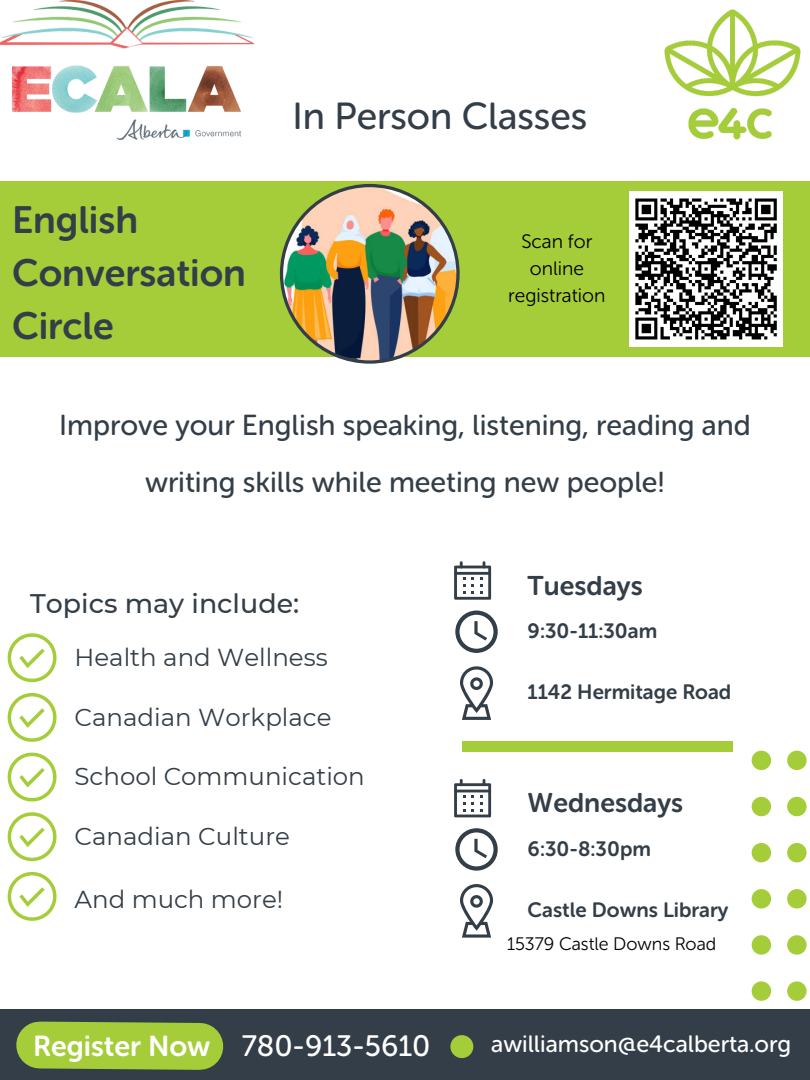
<style>
.page{position:relative;width:810px;height:1080px;background:#fff}
.page>*{position:absolute;margin:0;border:0;box-sizing:border-box;transform-origin:0 0}
.t1{font:37.88px/53px "Museo Sans Rounded 700";color:#333e48}
.t2{font:37.5px "Museo Sans Rounded 500";color:#333e48}
.t3{font:29.38px "Museo Sans Rounded 500";color:#fff}
.t4{font:28.75px/57.2px "Museo Sans Rounded 500";color:#333e48;text-align:center}
.t5{font:28.75px "Museo Sans Rounded 700";color:#fff}
.t6{font:26.88px "Museo Sans Rounded 700";color:#333e48}
.t7{font:500 26.88px "Montserrat";color:#333e48}
.t8{font:24.5px "Montserrat";color:#333e48}
.t9{font:23.5px "Museo Sans Rounded 500";color:#fff}
.t10{font:20.62px "Museo Sans Rounded 700";color:#333e48}
.t11{font:19.38px/26.8px "Museo Sans Rounded 300";color:#000;text-align:center}
.t12{font:18.06px "Museo Sans Rounded 300";color:#000}
</style>
<div class="page">
<div style="left:0;top:1009px;width:810px;height:71px;background:#333e48"></div>
<svg style="left:16px;top:1021px;width:208px;height:49px;background:#9abf3a"></svg>
<div style="left:0;top:181px;width:810px;height:175px;background:#a5cd39"></div>
<img style="left:280px;top:184px;width:180px;height:180px">
<svg style="left:752px;top:981px;width:19px;height:20px"></svg>
<svg style="left:752px;top:935px;width:19px;height:20px"></svg>
<svg style="left:752px;top:889px;width:19px;height:20px"></svg>
<svg style="left:752px;top:843px;width:19px;height:19px"></svg>
<svg style="left:752px;top:797px;width:19px;height:19px"></svg>
<svg style="left:752px;top:751px;width:19px;height:19px"></svg>
<svg style="left:787px;top:981px;width:20px;height:20px"></svg>
<svg style="left:787px;top:935px;width:20px;height:20px"></svg>
<svg style="left:787px;top:889px;width:20px;height:20px"></svg>
<svg style="left:787px;top:843px;width:20px;height:19px"></svg>
<svg style="left:787px;top:797px;width:20px;height:19px"></svg>
<svg style="left:787px;top:751px;width:20px;height:19px"></svg>
<svg style="left:450px;top:1035px;width:23px;height:23px"></svg>
<img style="left:664px;top:9px;width:137px;height:130px">
<img style="left:629px;top:191px;width:154px;height:155px">
<img style="left:0;top:0;width:253px;height:139px">
<div style="left:462px;top:741px;width:271px;height:11px;background:#a5cd39"></div>
<svg style="left:454px;top:561px;width:37px;height:39px"></svg>
<svg style="left:460px;top:666px;width:33px;height:54px"></svg>
<svg style="left:455px;top:611px;width:43px;height:42px"></svg>
<svg style="left:454px;top:779px;width:37px;height:38px"></svg>
<svg style="left:460px;top:884px;width:33px;height:53px"></svg>
<svg style="left:455px;top:828px;width:43px;height:42px"></svg>
<svg style="left:8px;top:633px;width:48px;height:49px"></svg>
<svg style="left:8px;top:693px;width:48px;height:49px"></svg>
<svg style="left:8px;top:812px;width:48px;height:49px"></svg>
<svg style="left:8px;top:753px;width:48px;height:48px"></svg>
<svg style="left:8px;top:872px;width:48px;height:49px"></svg>
<p class="t1" style="left:12px;top:194px;width:235px">English<br>Conversation<br>Circle</p>
<p class="t2" style="left:292px;top:94px;width:296px">In Person Classes</p>
<h5 class="t11" style="left:508px;top:228px;width:99px">Scan for online registration</h5>
<h5 class="t4" style="left:59px;top:397px;width:693px">Improve your English speaking, listening, reading and writing skills while meeting new people!</h5>
<p class="t7" style="left:30px;top:587px;width:271px">Topics may include:</p>
<p class="t8" style="left:75px;top:642px;width:255px">Health and Wellness</p>
<h5 class="t8" style="left:75px;top:702px;width:258px">Canadian Workplace</h5>
<h3 class="t8" style="left:75px;top:761px;width:292px">School Communication</h3>
<h6 class="t8" style="left:75px;top:821px;width:217px">Canadian Culture</h6>
<p class="t8" style="left:75px;top:884px;width:210px">And much more!</p>
<p class="t5" style="left:33px;top:1029px;width:179px">Register Now</p>
<p class="t3" style="left:242px;top:1029px;width:190px">780-913-5610</p>
<h4 class="t6" style="left:528px;top:569px;width:117px">Tuesdays</h4>
<h3 class="t10" style="left:528px;top:619px;width:131px">9:30-11:30am</h3>
<p class="t10" style="left:528px;top:680px;width:205px">1142 Hermitage Road</p>
<h5 class="t6" style="left:528px;top:787px;width:157px">Wednesdays</h5>
<p class="t10" style="left:528px;top:836px;width:125px">6:30-8:30pm</p>
<h5 class="t10" style="left:528px;top:898px;width:202px">Castle Downs Library</h5>
<p class="t12" style="left:507px;top:933px;width:211px">15379 Castle Downs Road</p>
<p class="t9" style="left:491px;top:1030px;width:302px">awilliamson@e4calberta.org</p>
</div>
